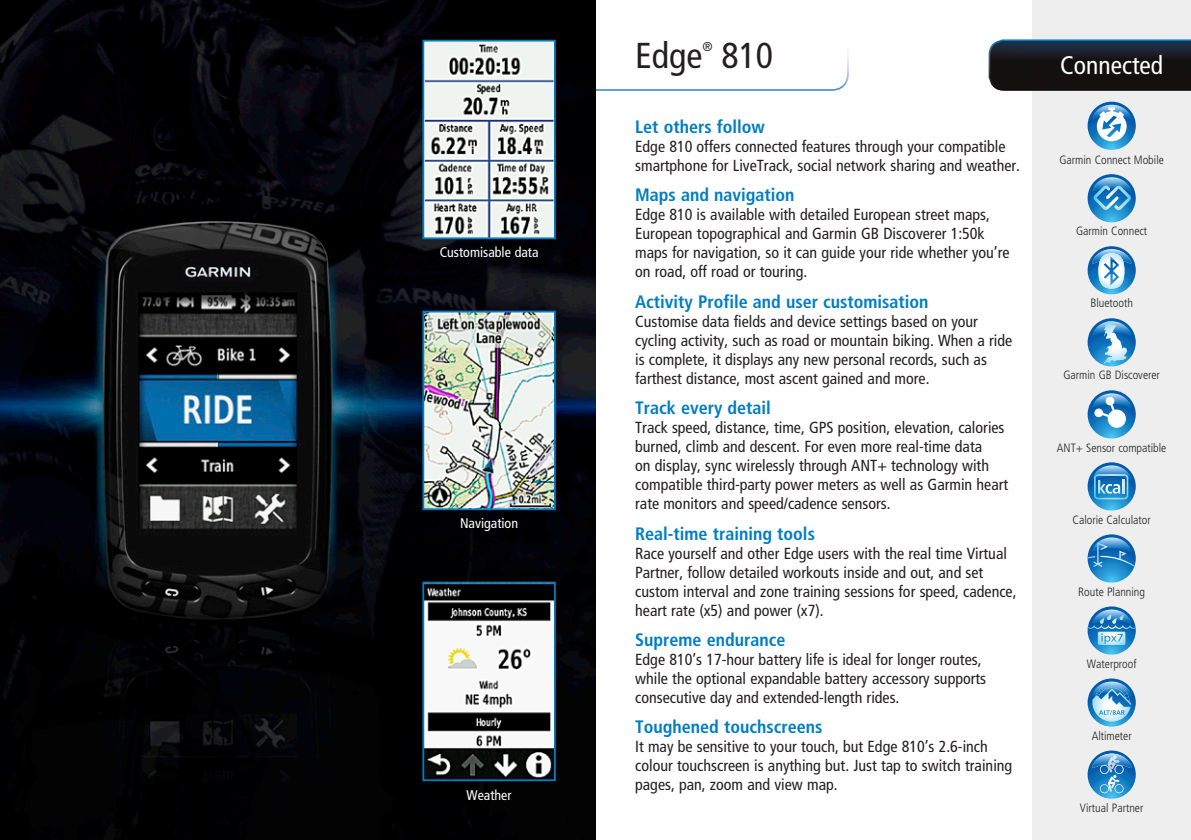
<style>
.page{position:relative;width:1191px;height:840px;background:#fff}
.page>*{position:absolute;margin:0;border:0;box-sizing:border-box;transform-origin:0 0}
.t1{font:condensed 36px "Frutiger LT Std";color:#231f20}
.t2{font:condensed 25.4px "Frutiger LT Std";color:#fff}
.t3{font:700 condensed 18px "Frutiger LT Std";color:#007dc3}
.t4{font:condensed 16px/19px "Frutiger LT Std";color:#231f20}
.t5{font:condensed 14px "Frutiger LT Std";color:#fff}
.t6{font:condensed 12.8px "Frutiger LT Std";color:#231f20}
.t7{font:300 condensed 12px "Frutiger LT Std";color:#231f20}
</style>
<div class="page">
<img style="left:595px;top:0;width:254px;height:91px">
<div style="left:1032px;top:0;width:159px;height:839px;background:#eeeeef"></div>
<img style="left:0;top:0;width:595px;height:839px">
<img style="left:425px;top:43px;width:128px;height:193px">
<div style="left:422px;top:40px;width:134px;height:199px;border:2px solid #007dc3"></div>
<img style="left:425px;top:313px;width:128px;height:194px">
<div style="left:422px;top:310px;width:134px;height:200px;border:2px solid #007dc3"></div>
<img style="left:425px;top:584px;width:128px;height:193px">
<div style="left:422px;top:581px;width:134px;height:199px;border:2px solid #007dc3"></div>
<svg style="left:1087px;top:750px;width:48px;height:48px"></svg>
<svg style="left:1087px;top:102px;width:48px;height:48px"></svg>
<svg style="left:1087px;top:174px;width:48px;height:48px"></svg>
<svg style="left:1087px;top:246px;width:48px;height:48px"></svg>
<img style="left:1098px;top:253px;width:26px;height:35px">
<svg style="left:1087px;top:462px;width:48px;height:48px"></svg>
<svg style="left:1087px;top:534px;width:48px;height:48px"></svg>
<svg style="left:1087px;top:606px;width:48px;height:48px"></svg>
<svg style="left:1087px;top:678px;width:48px;height:48px"></svg>
<svg style="left:1087px;top:390px;width:48px;height:48px"></svg>
<svg style="left:1087px;top:318px;width:48px;height:48px"></svg>
<svg style="left:988px;top:39px;width:203px;height:52px;background:#1a2026"></svg>
<p class="t5" style="left:440px;top:244px;width:100px">Customisable data</p>
<p class="t5" style="left:460px;top:515px;width:60px">Navigation</p>
<p class="t5" style="left:466px;top:786px;width:47px">Weather</p>
<p class="t1" style="left:635px;top:35px;width:69px">Edge</p>
<p class="t6" style="left:702px;top:39px;width:12px">®</p>
<p class="t1" style="left:721px;top:35px;width:53px">810</p>
<p class="t2" style="left:1060px;top:50px;width:104px">Connected</p>
<p class="t3" style="left:635px;top:116px;width:131px">Let others follow</p>
<p class="t4" style="left:635px;top:137px;width:386px">Edge 810 offers connected features through your compatible smartphone for LiveTrack, social network sharing and weather.</p>
<p class="t3" style="left:635px;top:184px;width:161px">Maps and navigation</p>
<p class="t4" style="left:635px;top:205px;width:376px">Edge 810 is available with detailed European street maps, European topographical and Garmin GB Discoverer 1:50k maps for navigation, so it can guide your ride whether you’re on road, off road or touring.</p>
<p class="t3" style="left:635px;top:290px;width:295px">Activity Profile and user customisation</p>
<p class="t4" style="left:635px;top:311px;width:378px">Customise data fields and device settings based on your cycling activity, such as road or mountain biking. When a ride is complete, it displays any new personal records, such as farthest distance, most ascent gained and more.</p>
<p class="t3" style="left:635px;top:397px;width:137px">Track every detail</p>
<p class="t4" style="left:635px;top:418px;width:374px">Track speed, distance, time, GPS position, elevation, calories burned, climb and descent. For even more real-time data<br>on display, sync wirelessly through ANT+ technology with compatible third-party power meters as well as Garmin heart rate monitors and speed/cadence sensors.</p>
<p class="t3" style="left:635px;top:522px;width:181px">Real-time training tools</p>
<p class="t4" style="left:635px;top:543px;width:383px">Race yourself and other Edge users with the real time Virtual Partner, follow detailed workouts inside and out, and set custom interval and zone training sessions for speed, cadence, heart rate (x5) and power (x7).</p>
<p class="t3" style="left:635px;top:628px;width:152px">Supreme endurance</p>
<p class="t4" style="left:635px;top:649px;width:352px">Edge 810’s 17-hour battery life is ideal for longer routes, while the optional expandable battery accessory supports consecutive day and extended-length rides.</p>
<p class="t3" style="left:635px;top:716px;width:189px">Toughened touchscreens</p>
<p class="t4" style="left:635px;top:737px;width:378px">It may be sensitive to your touch, but Edge 810’s 2.6-inch colour touchscreen is anything but. Just tap to switch training pages, pan, zoom and view map.</p>
<p class="t7" style="left:1059px;top:153px;width:106px">Garmin Connect Mobile</p>
<p class="t7" style="left:1076px;top:224px;width:73px">Garmin Connect</p>
<p class="t7" style="left:1090px;top:296px;width:44px">Bluetooth</p>
<p class="t7" style="left:1063px;top:368px;width:98px">Garmin GB Discoverer</p>
<p class="t7" style="left:1057px;top:440px;width:111px">ANT+ Sensor compatible</p>
<p class="t7" style="left:1072px;top:512px;width:80px">Calorie Calculator</p>
<p class="t7" style="left:1078px;top:584px;width:68px">Route Planning</p>
<p class="t7" style="left:1086px;top:656px;width:51px">Waterproof</p>
<p class="t7" style="left:1091px;top:728px;width:42px">Altimeter</p>
<p class="t7" style="left:1080px;top:800px;width:65px">Virtual Partner</p>
</div>
